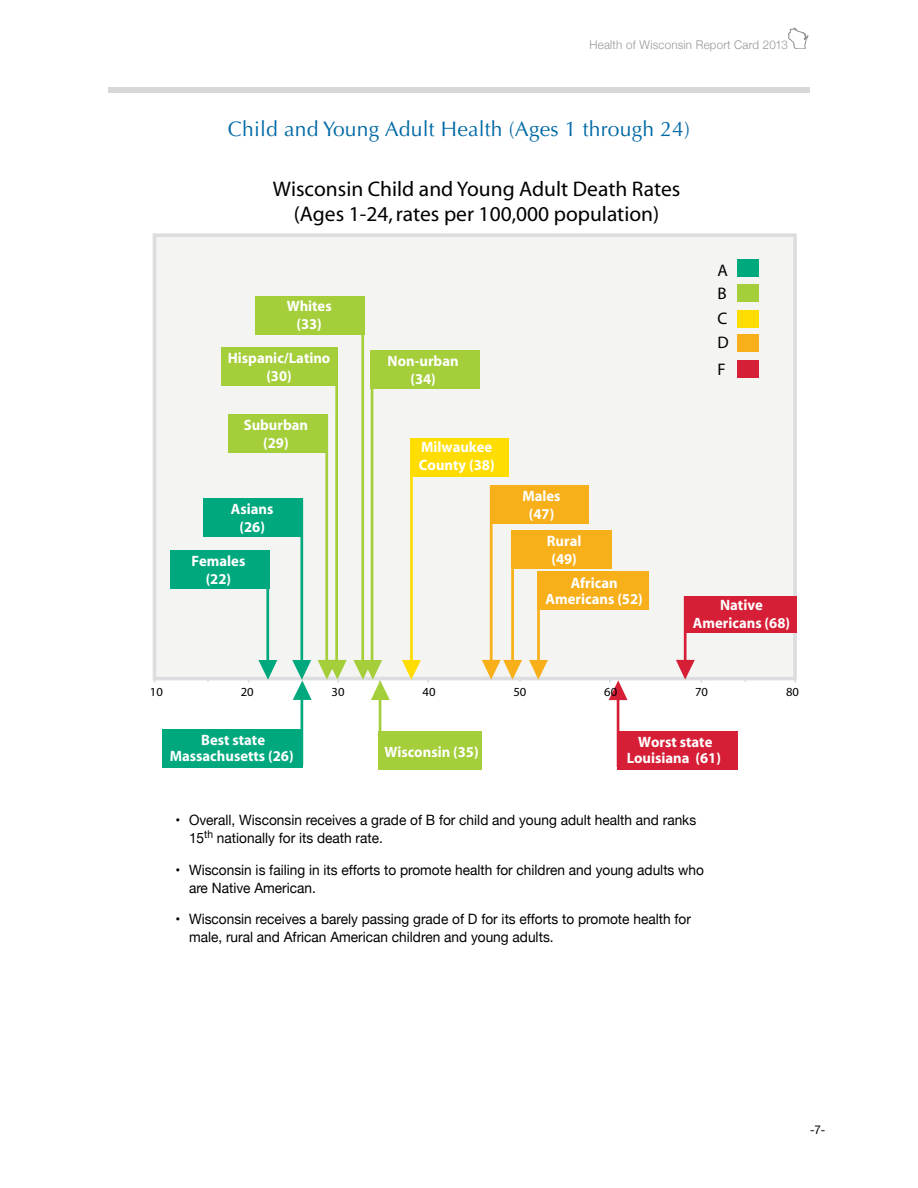
<style>
.page{position:relative;width:918px;height:1188px;background:#fff}
.page>*{position:absolute;margin:0;border:0;box-sizing:border-box;transform-origin:0 0}
.t1{font:21.15px/25.5px "Myriad";color:#010101;text-align:center}
.t2{font:21px "Optima";letter-spacing:.01em;color:#0069a5}
.t3{font:16.8px/23.4px "Myriad";color:#010101}
.t4{font:700 15px/18px "Myriad";color:#fff;text-align:center}
.t5{font:14.25px/18px "Helvetica Neue";color:#000;scale:.96 1}
.t6{font:12.3px "Myriad";color:#000}
.t7{font:300 12px "Helvetica Neue";letter-spacing:.02em;color:#939598;scale:.96 1}
.t8{font:12px "Helvetica Neue";color:#000;scale:.96 1}
</style>
<div class="page">
<svg style="left:788px;top:28px;width:20px;height:21px"></svg>
<div style="left:108px;top:87px;width:702px;height:6px;background:#d5d7d8"></div>
<div style="left:154px;top:235px;width:641px;height:444px;background:#f4f4f3"></div>
<div style="left:153px;top:233px;width:644px;height:447px;border:4px solid #dcddde"></div>
<hr style="left:335px;top:348px;width:3px;height:314px;background:#a4ce3a">
<div style="left:379px;top:732px;width:103px;height:38px;background:#a4ce3a"></div>
<hr style="left:379px;top:699px;width:2px;height:69px;background:#a4ce3a">
<div style="left:737px;top:259px;width:22px;height:18px;background:#00a87e"></div>
<div style="left:737px;top:284px;width:22px;height:18px;background:#a4ce3a"></div>
<div style="left:737px;top:310px;width:22px;height:17px;background:#fd0"></div>
<div style="left:737px;top:334px;width:22px;height:18px;background:#f7af1a"></div>
<div style="left:737px;top:360px;width:22px;height:18px;background:#d61f36"></div>
<hr style="left:684px;top:596px;width:3px;height:66px;background:#d61f36">
<svg style="left:676px;top:660px;width:26px;height:23px"></svg>
<div style="left:684px;top:596px;width:112px;height:36px;background:#d61f36"></div>
<hr style="left:511px;top:532px;width:3px;height:130px;background:#f7af1a">
<div style="left:511px;top:531px;width:100px;height:38px;background:#f7af1a"></div>
<hr style="left:490px;top:486px;width:3px;height:177px;background:#f7af1a">
<svg style="left:482px;top:660px;width:40px;height:22px"></svg>
<div style="left:490px;top:486px;width:99px;height:38px;background:#f7af1a"></div>
<hr style="left:410px;top:439px;width:3px;height:224px;background:#fd0">
<svg style="left:402px;top:660px;width:19px;height:20px"></svg>
<div style="left:410px;top:438px;width:99px;height:38px;background:#fd0"></div>
<hr style="left:371px;top:351px;width:2px;height:311px;background:#a4ce3a">
<div style="left:371px;top:351px;width:109px;height:38px;background:#a4ce3a"></div>
<div style="left:221px;top:348px;width:117px;height:38px;background:#a4ce3a"></div>
<hr style="left:361px;top:300px;width:3px;height:361px;background:#a4ce3a">
<svg style="left:353px;top:660px;width:37px;height:40px"></svg>
<div style="left:255px;top:296px;width:109px;height:38px;background:#a4ce3a"></div>
<hr style="left:300px;top:499px;width:3px;height:163px;background:#00a87e">
<div style="left:203px;top:499px;width:99px;height:38px;background:#00a87e"></div>
<hr style="left:537px;top:571px;width:3px;height:90px;background:#f7af1a">
<svg style="left:529px;top:660px;width:19px;height:20px"></svg>
<hr style="left:325px;top:415px;width:3px;height:250px;background:#a4ce3a">
<svg style="left:318px;top:660px;width:29px;height:23px"></svg>
<div style="left:229px;top:414px;width:99px;height:39px;background:#a4ce3a"></div>
<hr style="left:266px;top:551px;width:3px;height:111px;background:#00a87e">
<svg style="left:258px;top:660px;width:19px;height:20px"></svg>
<div style="left:170px;top:551px;width:100px;height:38px;background:#00a87e"></div>
<div style="left:617px;top:732px;width:121px;height:38px;background:#d61f36"></div>
<hr style="left:617px;top:699px;width:2px;height:68px;background:#d61f36">
<svg style="left:609px;top:679px;width:19px;height:21px"></svg>
<div style="left:537px;top:571px;width:112px;height:38px;background:#f7af1a"></div>
<hr style="left:301px;top:699px;width:2px;height:66px;background:#00a87e">
<svg style="left:292px;top:660px;width:20px;height:40px"></svg>
<div style="left:163px;top:730px;width:140px;height:38px;background:#00a87e"></div>
<p class="t7" style="left:590px;top:35px;width:208px">Health of Wisconsin Report Card 2013</p>
<h2 class="t2" style="left:228px;top:117px;width:464px">Child and Young Adult Health (Ages 1 through 24)</h2>
<h1 class="t1" style="left:273px;top:177px;width:409px">Wisconsin Child and Young Adult Death Rates (Ages 1-24, rates per 100,000 population)</h1>
<p class="t4" style="left:287px;top:298px;width:47px">Whites (33)</p>
<p class="t4" style="left:228px;top:349px;width:104px">Hispanic/Latino (30)</p>
<p class="t4" style="left:244px;top:416px;width:66px">Suburban (29)</p>
<p class="t4" style="left:231px;top:500px;width:44px">Asians (26)</p>
<p class="t4" style="left:191px;top:552px;width:55px">Females (22)</p>
<p class="t4" style="left:388px;top:352px;width:73px">Non-urban (34)</p>
<p class="t4" style="left:419px;top:438px;width:77px;text-align:left">Milwaukee<br>County (38)</p>
<p class="t4" style="left:522px;top:487px;width:40px">Males (47)</p>
<p class="t4" style="left:547px;top:532px;width:36px">Rural (49)</p>
<p class="t4" style="left:546px;top:576px;width:99px;line-height:15.9px">African<br>Americans (52)</p>
<p class="t3" style="left:718px;top:259px;width:12px">A<br>B</p>
<p class="t3" style="left:717px;top:308px;width:13px;line-height:23.9px">C<br>D</p>
<p class="t3" style="left:717px;top:359px;width:10px">F</p>
<p class="t4" style="left:693px;top:597px;width:99px">Native<br>Americans (68)</p>
<p class="t6" style="left:150px;top:686px;width:14px">10</p>
<p class="t6" style="left:241px;top:686px;width:14px">20</p>
<p class="t6" style="left:332px;top:686px;width:14px">30</p>
<p class="t6" style="left:423px;top:686px;width:14px">40</p>
<p class="t6" style="left:513px;top:686px;width:14px">50</p>
<p class="t6" style="left:604px;top:686px;width:14px">60</p>
<p class="t6" style="left:695px;top:686px;width:14px">70</p>
<p class="t6" style="left:786px;top:686px;width:14px">80</p>
<p class="t4" style="left:170px;top:733px;width:125px;line-height:15.9px">Best state<br>Massachusetts (26)</p>
<p class="t4" style="left:384px;top:743px;width:96px">Wisconsin (35)</p>
<p class="t4" style="left:627px;top:734px;width:96px;line-height:15.9px">Worst state<br>Louisiana (61)</p>
<p class="t5" style="left:189px;top:812px;width:530px;text-indent:-14px">• Overall, Wisconsin receives a grade of B for child and young adult health and ranks<br>15<sup>th</sup> nationally for its death rate.</p>
<p class="t5" style="left:189px;top:861px;width:538px;text-indent:-14px">• Wisconsin is failing in its efforts to promote health for children and young adults who are Native American.</p>
<p class="t5" style="left:189px;top:911px;width:524px;text-indent:-14px">• Wisconsin receives a barely passing grade of D for its efforts to promote health for male, rural and African American children and young adults.</p>
<p class="t8" style="left:810px;top:1121px;width:18px">-7-</p>
</div>
